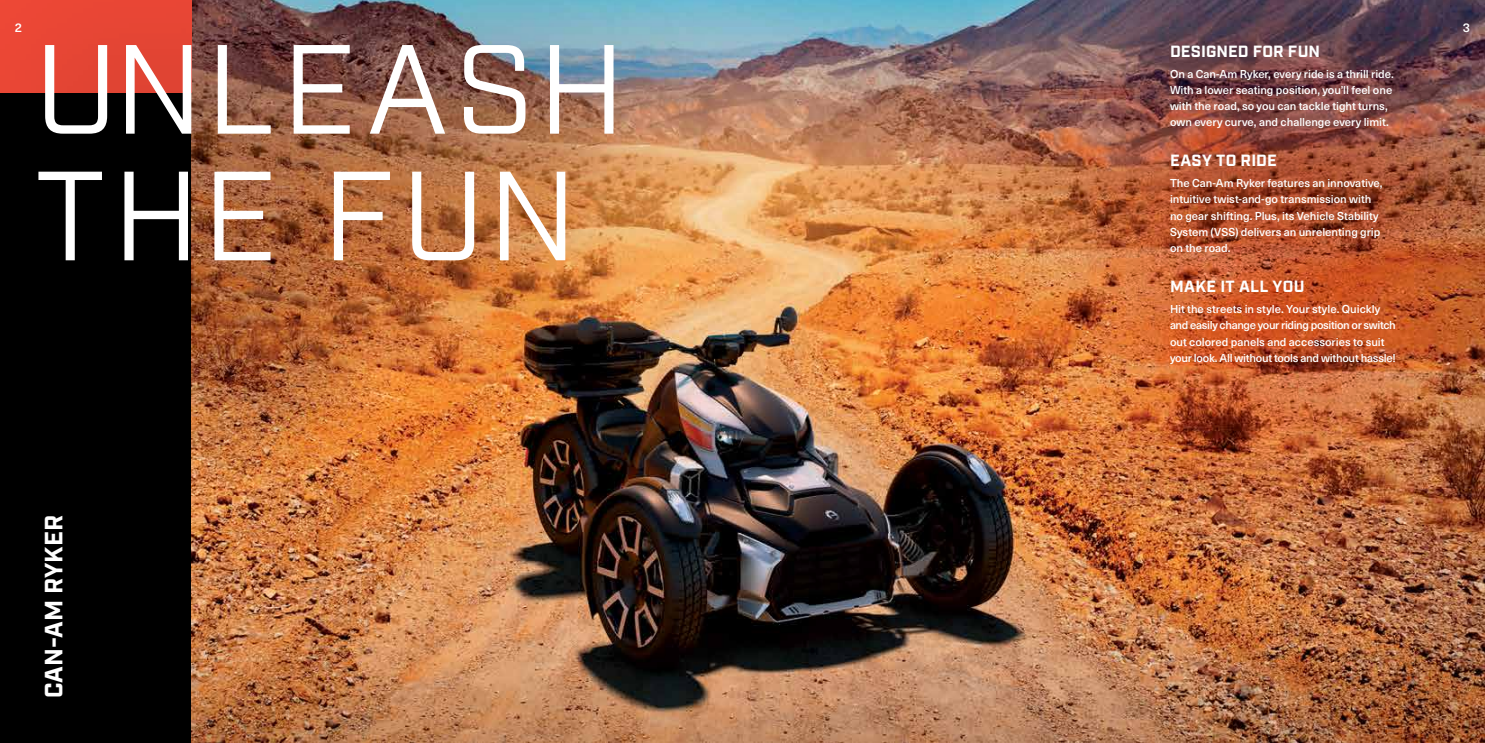
<style>
.page{position:relative;width:1485px;height:743px;background:#fff}
.page>*{position:absolute;margin:0;border:0;box-sizing:border-box;transform-origin:0 0}
.t1{font:126.5px/126.5px "Industry";letter-spacing:.04em;color:#fff}
.t2{font:700 25px "Industry";color:#fff}
.t3{font:700 16.25px "Industry";letter-spacing:.015em;color:#fff}
.t4{font:500 12.5px "Neue Haas Unica W1 G";color:#fff}
.t5{font:500 11.25px/16.2px "Neue Haas Unica W1 G";letter-spacing:-.005em;color:#fff}
</style>
<div class="page">
<div style="left:0;top:0;width:1485px;height:742px;background:#000"></div>
<img style="left:191px;top:0;width:1294px;height:742px">
<img style="left:1056px;top:0;width:429px;height:519px">
<img style="left:108px;top:215px;width:272px;height:272px;border-radius:50%">
<div style="left:0;top:0;width:760px;height:404px;background:#000;opacity:.5"></div>
<p class="t4" style="left:15px;top:18px;width:9px">2</p>
<p class="t4" style="left:1463px;top:18px;width:9px">3</p>
<h1 class="t1" style="left:34px;top:29px;width:593px">UNLEASH<br>THE FUN</h1>
<h3 class="t3" style="left:1170px;top:41px;width:152px">DESIGNED FOR FUN</h3>
<p class="t5" style="left:1170px;top:65px;width:225px">On a Can-Am Ryker, every ride is a thrill ride.<br>With a lower seating position, you’ll feel one with the road, so you can tackle tight turns, own every curve, and challenge every limit.</p>
<h3 class="t3" style="left:1170px;top:151px;width:108px">EASY TO RIDE</h3>
<p class="t5" style="left:1170px;top:174px;width:214px">The Can-Am Ryker features an innovative, intuitive twist-and-go transmission with no gear shifting. Plus, its Vehicle Stability System (VSS) delivers an unrelenting grip on the road.</p>
<h3 class="t3" style="left:1170px;top:277px;width:136px">MAKE IT ALL YOU</h3>
<p class="t5" style="left:1170px;top:300px;width:227px">Hit the streets in style. Your style. Quickly and easily change your riding position or switch out colored panels and accessories to suit your look. All without tools and without hassle!</p>
<h2 class="t2" style="left:39px;top:698px;width:184px;rotate:-90deg">CAN-AM RYKER</h2>
</div>
